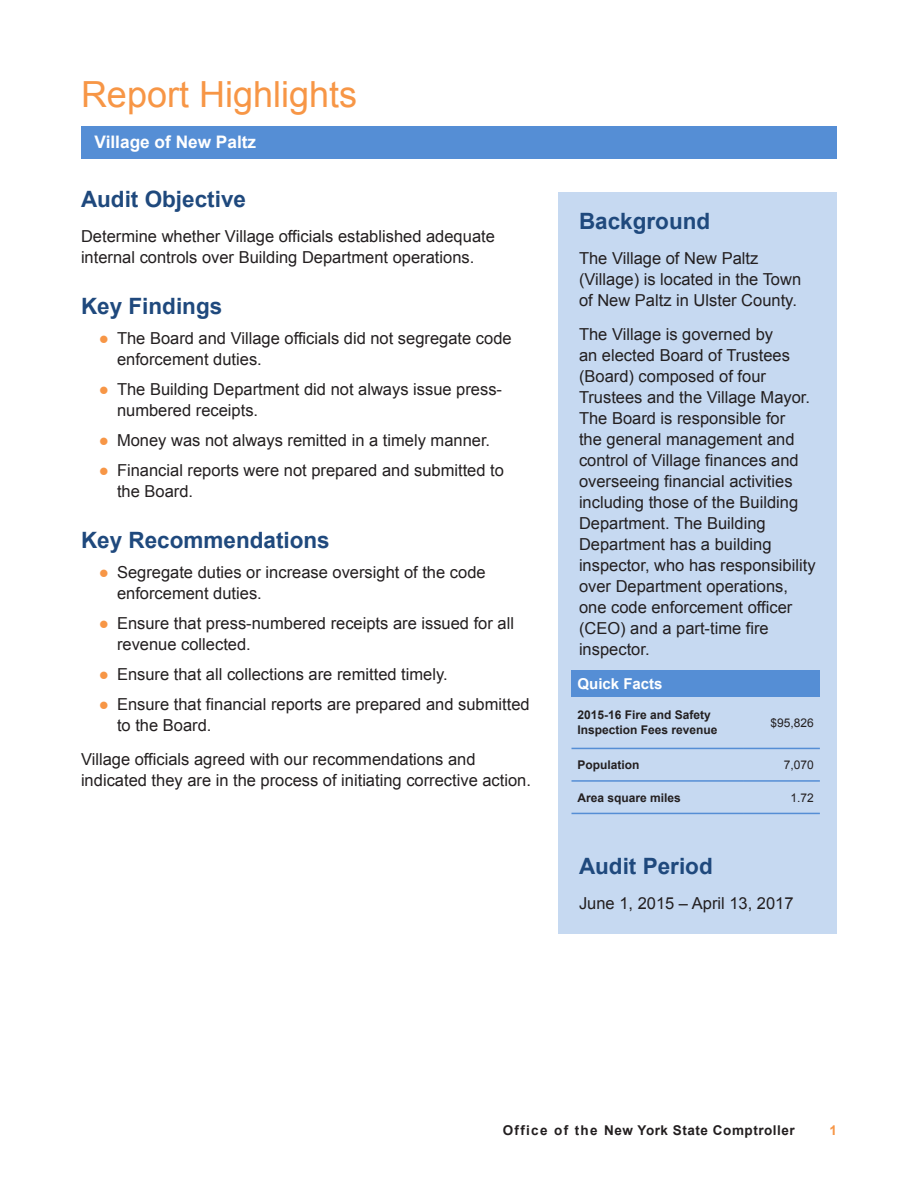
<style>
.page{position:relative;width:918px;height:1188px;background:#fff}
.page>*{position:absolute;margin:0;border:0;box-sizing:border-box;transform-origin:0 0}
.Section_Heads{font:36px "Arial";color:#f79646}
._2_Subheads{font:700 22.5px "Arial";color:#1f497d}
.t1{font:700 17.25px "Arial";color:#fff}
.Body_Text{font:16.5px/21px "Arial";color:#231f20}
.Footnotes{font:700 15px "Arial";color:#fff}
.t2{font:700 13.5px "Arial";letter-spacing:.04em;color:#231f20}
.t3{font:700 13.5px "Arial";color:#f79646}
.Footnotes-2{font:700 12px/15px "Arial";color:#231f20}
.Footnotes-3{font:12px "Arial";color:#231f20}
.s1{color:#f79646}
</style>
<div class="page">
<hr style="left:81px;top:126px;width:756px;height:3px;background:#558ed5">
<div style="left:558px;top:192px;width:279px;height:741px;background:#c6d9f1"></div>
<div style="left:81px;top:128px;width:756px;height:31px;background:#558ed5"></div>
<div style="left:572px;top:670px;width:248px;height:27px;background:#558ed5"></div>
<hr style="left:572px;top:748px;width:171px;height:1px;background:#558ed5">
<hr style="left:743px;top:748px;width:77px;height:1px;background:#558ed5">
<hr style="left:572px;top:780px;width:171px;height:2px;background:#558ed5">
<hr style="left:743px;top:780px;width:77px;height:2px;background:#558ed5">
<hr style="left:572px;top:813px;width:171px;height:1px;background:#558ed5">
<hr style="left:743px;top:813px;width:77px;height:1px;background:#558ed5">
<p class="Section_Heads" style="left:81px;top:71px;width:278px">Report Highlights</p>
<p class="t1" style="left:94px;top:130px;width:163px">Village of New Paltz</p>
<p class="_2_Subheads" style="left:81px;top:185px;width:167px">Audit Objective</p>
<p class="Body_Text" style="left:81px;top:226px;width:415px">Determine whether Village officials established adequate internal controls over Building Department operations.</p>
<p class="_2_Subheads" style="left:81px;top:291px;width:143px">Key Findings</p>
<p class="Body_Text" style="left:117px;top:328px;width:396px;text-indent:-18px"><span class="s1">●</span> The Board and Village officials did not segregate code enforcement duties.</p>
<p class="Body_Text" style="left:117px;top:379px;width:387px;text-indent:-18px"><span class="s1">●</span> The Building Department did not always issue press&shy;numbered receipts.</p>
<p class="Body_Text" style="left:99px;top:430px;width:390px"><span class="s1">●</span> Money was not always remitted in a timely manner.</p>
<p class="Body_Text" style="left:117px;top:460px;width:389px;text-indent:-18px"><span class="s1">●</span> Financial reports were not prepared and submitted to the Board.</p>
<p class="_2_Subheads" style="left:81px;top:525px;width:250px">Key Recommendations</p>
<p class="Body_Text" style="left:117px;top:562px;width:370px;text-indent:-18px"><span class="s1">●</span> Segregate duties or increase oversight of the code enforcement duties.</p>
<p class="Body_Text" style="left:117px;top:613px;width:399px;text-indent:-18px"><span class="s1">●</span> Ensure that press-numbered receipts are issued for all revenue collected.</p>
<p class="Body_Text" style="left:99px;top:664px;width:347px"><span class="s1">●</span> Ensure that all collections are remitted timely.</p>
<p class="Body_Text" style="left:117px;top:694px;width:414px;text-indent:-18px"><span class="s1">●</span> Ensure that financial reports are prepared and submitted to the Board.</p>
<p class="Body_Text" style="left:81px;top:749px;width:449px">Village officials agreed with our recommendations and indicated they are in the process of initiating corrective action.</p>
<p class="_2_Subheads" style="left:579px;top:206px;width:133px">Background</p>
<p class="Body_Text" style="left:579px;top:248px;width:224px">The Village of New Paltz (Village) is located in the Town of New Paltz in Ulster County.</p>
<p class="Body_Text" style="left:579px;top:324px;width:238px">The Village is governed by<br>an elected Board of Trustees (Board) composed of four<br>Trustees and the Village Mayor.<br>The Board is responsible for<br>the general management and control of Village finances and overseeing financial activities including those of the Building<br>Department. The Building<br>Department has a building inspector, who has responsibility over Department operations, one code enforcement officer (CEO) and a part-time fire inspector.</p>
<p class="Footnotes" style="left:578px;top:673px;width:87px">Quick Facts</p>
<p class="Footnotes-2" style="left:578px;top:708px;width:142px">2015-16 Fire and Safety<br>Inspection Fees revenue</p>
<p class="Footnotes-3" style="left:771px;top:715px;width:45px">$95,826</p>
<p class="Footnotes-2" style="left:578px;top:758px;width:64px">Population</p>
<p class="Footnotes-3" style="left:784px;top:757px;width:32px">7,070</p>
<p class="Footnotes-2" style="left:578px;top:790px;width:105px">Area square miles</p>
<p class="Footnotes-3" style="left:791px;top:789px;width:25px">1.72</p>
<p class="_2_Subheads" style="left:579px;top:851px;width:135px">Audit Period</p>
<p class="Body_Text" style="left:579px;top:893px;width:216px">June 1, 2015 – April 13, 2017</p>
<p class="t2" style="left:503px;top:1121px;width:294px">Office of the New York State Comptroller</p>
<p class="t3" style="left:829px;top:1121px;width:9px">1</p>
</div>
